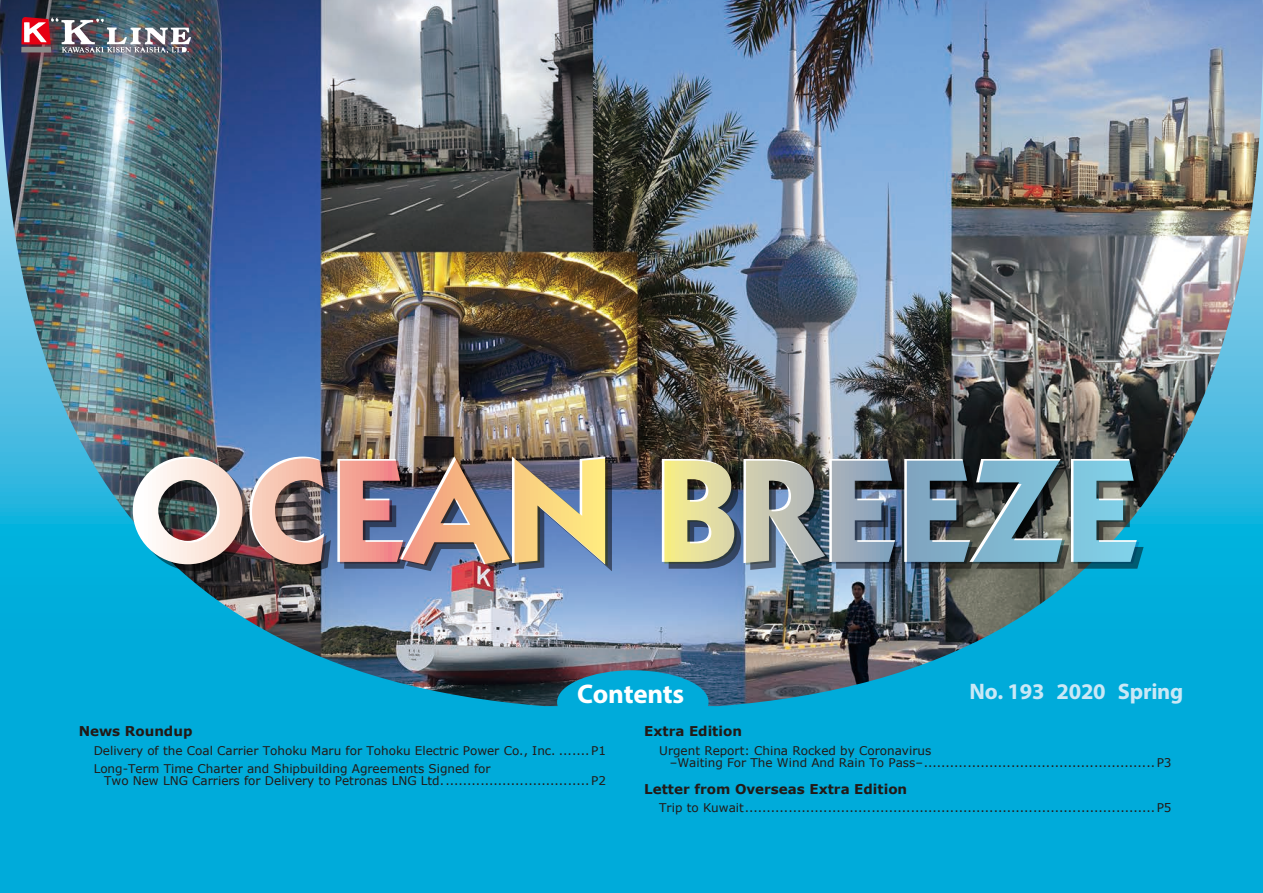
<style>
.page{position:relative;width:1263px;height:893px;background:#fff}
.page>*{position:absolute;margin:0;border:0;box-sizing:border-box;transform-origin:0 0}
.t1{font:700 27px "Myriad Pro";letter-spacing:-.01em;color:#fff}
.t2{font:700 22.5px "Myriad Pro";letter-spacing:-.01em;color:#cae8f6}
.t3{font:700 13.5px "Verdana";color:#231916}
.t4{font:12px/18.5px "Verdana";color:#231916}
</style>
<div class="page">
<div style="left:0;top:710px;width:1263px;height:183px;background:#00abda"></div>
<img style="left:0;top:0;width:1263px;height:706px">
<div style="left:557px;top:670px;width:151px;height:64px;background:#00abda;border-radius:50%"></div>
<img style="left:106px;top:440px;width:1051px;height:141px">
<div style="left:21px;top:17px;width:181px;height:48px;background:#b81b35;opacity:.5"></div>
<img style="left:21px;top:17px;width:170px;height:36px">
<h1 class="t1" style="left:577px;top:676px;width:109px">Contents</h1>
<h2 class="t2" style="left:969px;top:677px;width:77px">No. 193</h2>
<h2 class="t2" style="left:1056px;top:677px;width:51px">2020</h2>
<h2 class="t2" style="left:1118px;top:677px;width:67px">Spring</h2>
<p class="t3" style="left:79px;top:723px;width:115px">News Roundup</p>
<p class="t4" style="left:94px;top:741px;width:514px">Delivery of the Coal Carrier Tohoku Maru for Tohoku Electric Power Co., Inc. ....... P1<br>Long-Term Time Charter and Shipbuilding Agreements Signed for</p>
<p class="t4" style="left:104px;top:772px;width:503px">Two New LNG Carriers for Delivery to Petronas LNG Ltd..................................P2</p>
<p class="t3" style="left:644px;top:723px;width:99px">Extra Edition</p>
<p class="t4" style="left:670px;top:744px;width:503px;line-height:12px;text-indent:-10px">Urgent Report: China Rocked by Coronavirus<br>–Waiting For The Wind And Rain To Pass–.....................................................P3</p>
<p class="t3" style="left:644px;top:780px;width:264px">Letter from Overseas Extra Edition</p>
<p class="t4" style="left:659px;top:799px;width:514px">Trip to Kuwait..............................................................................................P5</p>
</div>
